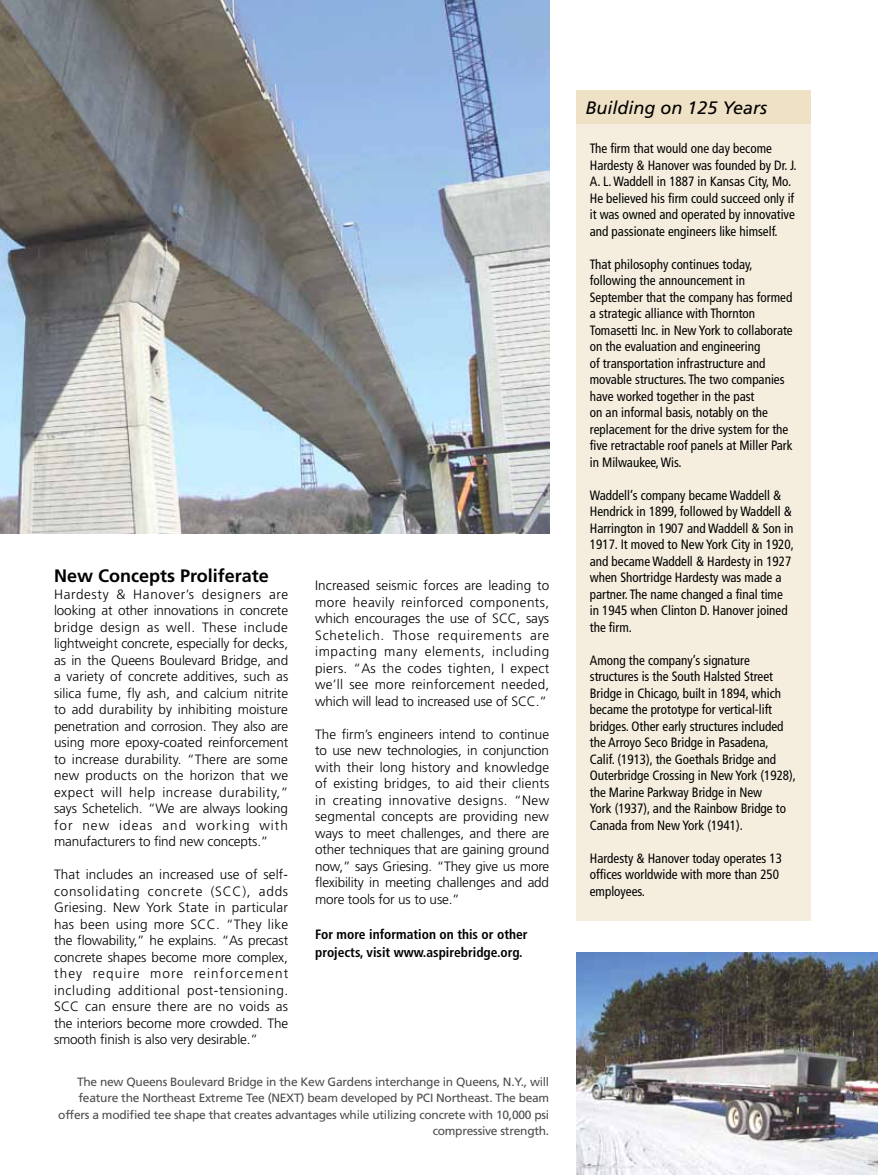
<style>
.page{position:relative;width:878px;height:1175px;background:#fff}
.page>*{position:absolute;margin:0;border:0;box-sizing:border-box;transform-origin:0 0}
.t1{font:700 18px "Frutiger LT Std";color:#000}
.t2{font:italic 18px "Frutiger LT Std";color:#000}
.t3{font:300 13.5px/16.5px "Frutiger LT Std";letter-spacing:-.01em;color:#000;text-align:justify}
.t4{font:condensed 13.5px/16.5px "Frutiger LT Std";color:#000}
.t5{font:700 condensed 13.5px/18px "Frutiger LT Std";color:#000}
.t6{font:12px/16.5px "Frutiger LT Std";letter-spacing:-.02em;color:#4d4d4f;text-align:right}
</style>
<div class="page">
<img style="left:576px;top:952px;width:302px;height:222px">
<div style="left:576px;top:90px;width:234px;height:34px;background:#eee1c6"></div>
<div style="left:576px;top:124px;width:234px;height:796px;background:#f5eedf"></div>
<img style="left:0;top:0;width:549px;height:534px">
<h1 class="t1" style="left:54px;top:565px;width:216px">New Concepts Proliferate</h1>
<p class="t3" style="left:54px;top:586px;width:236px">Hardesty &amp; Hanover’s designers are looking at other innovations in concrete bridge design as well. These include lightweight concrete, especially for decks, as in the Queens Boulevard Bridge, and a variety of concrete additives, such as silica fume, fly ash, and calcium nitrite to add durability by inhibiting moisture penetration and corrosion. They also are using more epoxy-coated reinforcement to increase durability. “There are some new products on the horizon that we expect will help increase durability,” says Schetelich. “We are always looking for new ideas and working with manufacturers to find new concepts.”</p>
<p class="t3" style="left:54px;top:866px;width:236px">That includes an increased use of self&shy;consolidating concrete (SCC), adds Griesing. New York State in particular has been using more SCC. “They like the flowability,” he explains. “As precast concrete shapes become more complex, they require more reinforcement including additional post-tensioning.<br>SCC can ensure there are no voids as the interiors become more crowded. The smooth finish is also very desirable.”</p>
<p class="t3" style="left:315px;top:577px;width:236px">Increased seismic forces are leading to more heavily reinforced components, which encourages the use of SCC, says Schetelich. Those requirements are impacting many elements, including piers. “As the codes tighten, I expect we’ll see more reinforcement needed, which will lead to increased use of SCC.”</p>
<p class="t3" style="left:315px;top:726px;width:236px">The firm’s engineers intend to continue to use new technologies, in conjunction with their long history and knowledge of existing bridges, to aid their clients in creating innovative designs. “New segmental concepts are providing new ways to meet challenges, and there are other techniques that are gaining ground now,” says Griesing. “They give us more flexibility in meeting challenges and add more tools for us to use.”</p>
<p class="t5" style="left:315px;top:924px;width:214px">For more information on this or other projects, visit www.aspirebridge.org.</p>
<p class="t6" style="left:58px;top:1073px;width:492px">The new Queens Boulevard Bridge in the Kew Gardens interchange in Queens, N.Y., will feature the Northeast Extreme Tee (NEXT) beam developed by PCI Northeast. The beam offers a modified tee shape that creates advantages while utilizing concrete with 10,000 psi compressive strength.</p>
<h1 class="t2" style="left:585px;top:97px;width:183px">Building on 125 Years</h1>
<p class="t4" style="left:590px;top:140px;width:208px">The firm that would one day become Hardesty &amp; Hanover was founded by Dr. J.<br>A. L. Waddell in 1887 in Kansas City, Mo.<br>He believed his firm could succeed only if it was owned and operated by innovative and passionate engineers like himself.</p>
<p class="t4" style="left:590px;top:256px;width:204px">That philosophy continues today, following the announcement in September that the company has formed a strategic alliance with Thornton Tomasetti Inc. in New York to collaborate on the evaluation and engineering<br>of transportation infrastructure and movable structures. The two companies have worked together in the past<br>on an informal basis, notably on the replacement for the drive system for the five retractable roof panels at Miller Park in Milwaukee, Wis.</p>
<p class="t4" style="left:590px;top:487px;width:206px">Waddell’s company became Waddell &amp; Hendrick in 1899, followed by Waddell &amp; Harrington in 1907 and Waddell &amp; Son in 1917. It moved to New York City in 1920, and became Waddell &amp; Hardesty in 1927 when Shortridge Hardesty was made a partner. The name changed a final time in 1945 when Clinton D. Hanover joined the firm.</p>
<p class="t4" style="left:590px;top:652px;width:208px">Among the company’s signature structures is the South Halsted Street Bridge in Chicago, built in 1894, which became the prototype for vertical-lift bridges. Other early structures included the Arroyo Seco Bridge in Pasadena, Calif. (1913), the Goethals Bridge and Outerbridge Crossing in New York (1928), the Marine Parkway Bridge in New<br>York (1937), and the Rainbow Bridge to Canada from New York (1941).</p>
<p class="t4" style="left:590px;top:850px;width:194px">Hardesty &amp; Hanover today operates 13 offices worldwide with more than 250 employees.</p>
</div>
